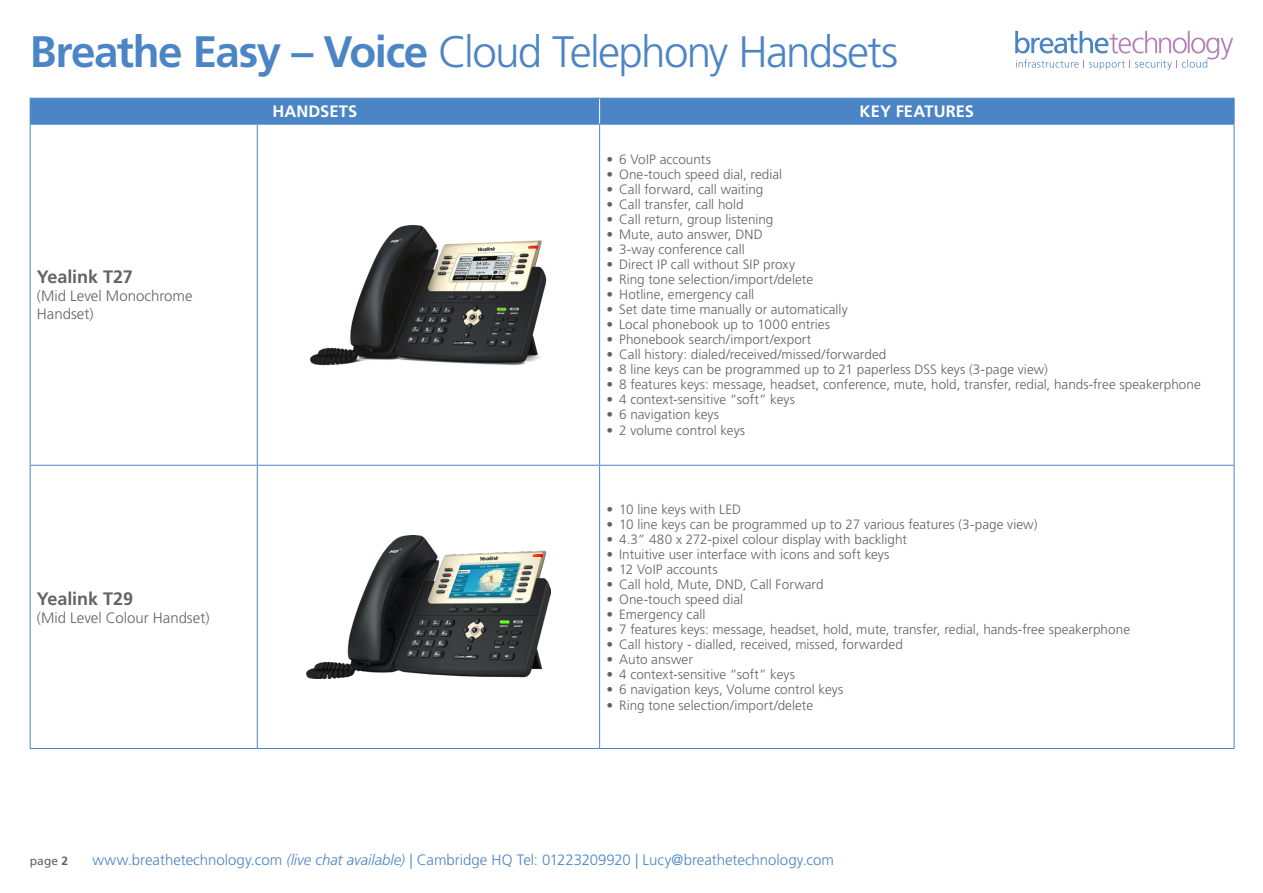
<style>
.page{position:relative;width:1263px;height:893px;background:#fff}
.page>*{position:absolute;margin:0;border:0;box-sizing:border-box;transform-origin:0 0}
.t1{font:300 43.95px "Frutiger LT Std";letter-spacing:-.04em;color:#4c85c5}
.t2{font:700 18px "Frutiger LT Std";letter-spacing:-.005em;color:#636366}
.t3{font:700 16.5px "Frutiger LT Std";letter-spacing:.005em;color:#fff}
.t4{font:300 15px "Frutiger LT Std";color:#4c85c5}
.t5{font:300 15px/18px "Frutiger LT Std";color:#636366}
.t6{font:300 13.5px "Frutiger LT Std";letter-spacing:.005em;color:#636366}
.t7{font:12px "Frutiger LT Std";color:#636366}
.s1{font-weight:700}
.s2{font-style:italic}
</style>
<div class="page">
<svg style="left:1015px;top:31px;width:218px;height:39px"></svg>
<hr style="left:30px;top:125px;width:1px;height:340px;background:#4c85c5">
<hr style="left:257px;top:125px;width:1px;height:340px;background:#4c85c5">
<hr style="left:599px;top:125px;width:1px;height:340px;background:#4c85c5">
<hr style="left:1234px;top:125px;width:1px;height:340px;background:#4c85c5">
<hr style="left:30px;top:465px;width:227px;height:1px;background:#4c85c5">
<hr style="left:30px;top:466px;width:1px;height:282px;background:#4c85c5">
<hr style="left:257px;top:465px;width:343px;height:1px;background:#4c85c5">
<hr style="left:257px;top:466px;width:1px;height:282px;background:#4c85c5">
<hr style="left:600px;top:465px;width:634px;height:1px;background:#4c85c5">
<hr style="left:599px;top:466px;width:1px;height:282px;background:#4c85c5">
<hr style="left:1234px;top:466px;width:1px;height:282px;background:#4c85c5">
<hr style="left:30px;top:748px;width:227px;height:1px;background:#4c85c5">
<hr style="left:257px;top:748px;width:343px;height:1px;background:#4c85c5">
<hr style="left:600px;top:748px;width:634px;height:1px;background:#4c85c5">
<hr style="left:30px;top:124px;width:227px;height:1px;background:#4c85c5">
<hr style="left:257px;top:124px;width:343px;height:1px;background:#4c85c5">
<hr style="left:600px;top:124px;width:634px;height:1px;background:#4c85c5">
<div style="left:30px;top:98px;width:1205px;height:26px;background:#4c85c5"></div>
<img style="left:310px;top:225px;width:237px;height:140px">
<img style="left:306px;top:535px;width:245px;height:144px">
<h1 class="t1" style="left:30px;top:27px;width:870px"><span class="s1">Breathe Easy – Voice</span> Cloud Telephony Handsets</h1>
<p class="t3" style="left:272px;top:102px;width:87px">HANDSETS</p>
<p class="t3" style="left:860px;top:102px;width:116px">KEY FEATURES</p>
<p class="t2" style="left:37px;top:267px;width:98px">Yealink T27</p>
<p class="t5" style="left:37px;top:287px;width:157px">(Mid Level Monochrome<br>Handset)</p>
<p class="t2" style="left:37px;top:588px;width:98px">Yealink T29</p>
<p class="t5" style="left:37px;top:609px;width:174px">(Mid Level Colour Handset)</p>
<p class="t6" style="left:606px;top:152px;width:106px">• 6 VoIP accounts</p>
<p class="t6" style="left:606px;top:167px;width:177px">• One-touch speed dial, redial</p>
<p class="t6" style="left:606px;top:182px;width:159px">• Call forward, call waiting</p>
<p class="t6" style="left:606px;top:197px;width:139px">• Call transfer, call hold</p>
<p class="t6" style="left:606px;top:212px;width:169px">• Call return, group listening</p>
<p class="t6" style="left:606px;top:227px;width:158px">• Mute, auto answer, DND</p>
<p class="t6" style="left:606px;top:242px;width:140px">• 3-way conference call</p>
<p class="t6" style="left:606px;top:257px;width:190px">• Direct IP call without SIP proxy</p>
<p class="t6" style="left:606px;top:272px;width:208px">• Ring tone selection/import/delete</p>
<p class="t6" style="left:606px;top:287px;width:149px">• Hotline, emergency call</p>
<p class="t6" style="left:606px;top:302px;width:243px">• Set date time manually or automatically</p>
<p class="t6" style="left:606px;top:317px;width:225px">• Local phonebook up to 1000 entries</p>
<p class="t6" style="left:606px;top:332px;width:206px">• Phonebook search/import/export</p>
<p class="t6" style="left:606px;top:347px;width:281px">• Call history: dialed/received/missed/forwarded</p>
<p class="t6" style="left:606px;top:362px;width:443px">• 8 line keys can be programmed up to 21 paperless DSS keys (3-page view)</p>
<p class="t6" style="left:606px;top:377px;width:596px">• 8 features keys: message, headset, conference, mute, hold, transfer, redial, hands-free speakerphone</p>
<p class="t6" style="left:606px;top:392px;width:190px">• 4 context-sensitive “soft” keys</p>
<p class="t6" style="left:606px;top:407px;width:114px">• 6 navigation keys</p>
<p class="t6" style="left:606px;top:423px;width:140px">• 2 volume control keys</p>
<p class="t6" style="left:606px;top:501px;width:136px">• 10 line keys with LED</p>
<p class="t6" style="left:606px;top:516px;width:432px">• 10 line keys can be programmed up to 27 various features (3-page view)</p>
<p class="t6" style="left:606px;top:531px;width:302px">• 4.3” 480 x 272-pixel colour display with backlight</p>
<p class="t6" style="left:606px;top:546px;width:284px">• Intuitive user interface with icons and soft keys</p>
<p class="t6" style="left:606px;top:561px;width:113px">• 12 VoIP accounts</p>
<p class="t6" style="left:606px;top:576px;width:219px">• Call hold, Mute, DND, Call Forward</p>
<p class="t6" style="left:606px;top:591px;width:138px">• One-touch speed dial</p>
<p class="t6" style="left:606px;top:606px;width:101px">• Emergency call</p>
<p class="t6" style="left:606px;top:621px;width:525px">• 7 features keys: message, headset, hold, mute, transfer, redial, hands-free speakerphone</p>
<p class="t6" style="left:606px;top:636px;width:298px">• Call history - dialled, received, missed, forwarded</p>
<p class="t6" style="left:606px;top:651px;width:88px">• Auto answer</p>
<p class="t6" style="left:606px;top:666px;width:190px">• 4 context-sensitive “soft” keys</p>
<p class="t6" style="left:606px;top:681px;width:238px">• 6 navigation keys, Volume control keys</p>
<p class="t6" style="left:606px;top:698px;width:208px">• Ring tone selection/import/delete</p>
<p class="t7" style="left:30px;top:854px;width:40px">page <span class="s1">2</span></p>
<p class="t4" style="left:92px;top:852px;width:743px">www.breathetechnology.com <span class="s2">(live chat available) |</span> Cambridge HQ Tel: 01223209920 | Lucy@breathetechnology.com</p>
</div>
